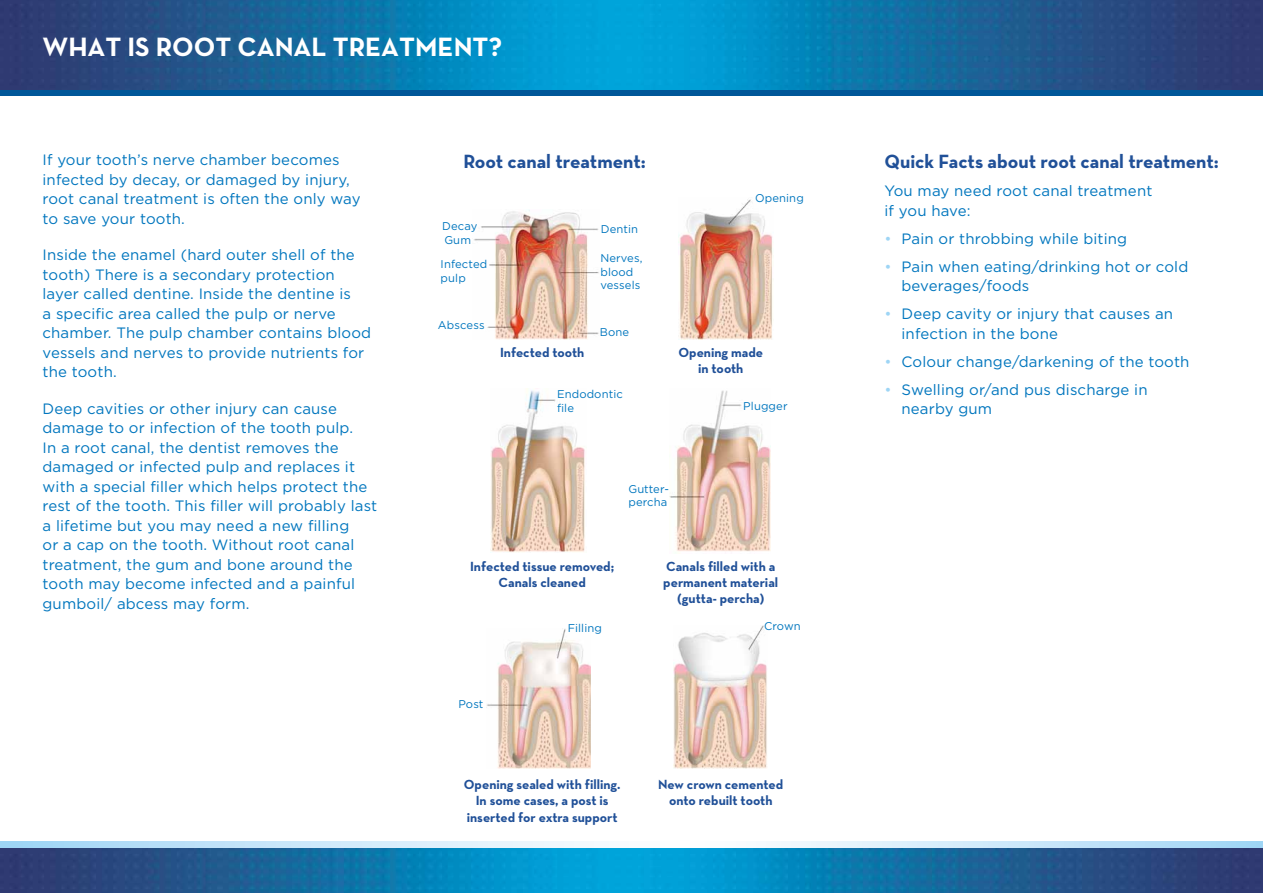
<style>
.page{position:relative;width:1263px;height:893px;background:#fff}
.page>*{position:absolute;margin:0;border:0;box-sizing:border-box;transform-origin:0 0}
.t1{font:700 27px "Neutraface Text";color:#fff}
.t2{font:700 19.5px "Neutraface Text";color:#205098}
.t3{font:15px/19.5px "Gotham";letter-spacing:.01em;color:#0076be}
.t4{font:700 13.5px/16.2px "Neutraface Text";color:#205098;text-align:center}
.t5{font:11.25px/13.5px "Gotham";letter-spacing:.01em;color:#0076be}
.s1{color:#9ed5f5}
</style>
<div class="page">
<img style="left:0;top:0;width:1263px;height:62px">
<svg style="left:0;top:842px;width:1263px;height:6px"></svg>
<img style="left:0;top:848px;width:1263px;height:45px">
<img style="left:474px;top:210px;width:125px;height:129px">
<img style="left:679px;top:199px;width:94px;height:140px">
<img style="left:491px;top:389px;width:94px;height:163px">
<img style="left:670px;top:390px;width:100px;height:162px">
<img style="left:487px;top:629px;width:103px;height:140px">
<img style="left:673px;top:626px;width:94px;height:143px">
<svg style="left:0;top:62px;width:1263px;height:34px;background:#1168a0"></svg>
<h1 class="t1" style="left:43px;top:29px;width:461px">WHAT IS ROOT CANAL TREATMENT?</h1>
<p class="t3" style="left:43px;top:150px;width:320px">If your tooth’s nerve chamber becomes infected by decay, or damaged by injury, root canal treatment is often the only way to save your tooth.</p>
<p class="t3" style="left:43px;top:245px;width:330px">Inside the enamel (hard outer shell of the tooth) There is a secondary protection layer called dentine. Inside the dentine is<br>a specific area called the pulp or nerve chamber. The pulp chamber contains blood vessels and nerves to provide nutrients for the tooth.</p>
<p class="t3" style="left:43px;top:398px;width:336px">Deep cavities or other injury can cause damage to or infection of the tooth pulp.<br>In a root canal, the dentist removes the damaged or infected pulp and replaces it with a special filler which helps protect the rest of the tooth. This filler will probably last a lifetime but you may need a new filling<br>or a cap on the tooth. Without root canal treatment, the gum and bone around the tooth may become infected and a painful gumboil/ abcess may form.</p>
<h2 class="t2" style="left:463px;top:149px;width:184px">Root canal treatment:</h2>
<p class="t5" style="left:442px;top:219px;width:37px">Decay</p>
<p class="t5" style="left:601px;top:222px;width:39px">Dentin</p>
<p class="t5" style="left:441px;top:227px;width:48px;line-height:24.5px;text-indent:4px">Gum<br>Infected</p>
<p class="t5" style="left:441px;top:271px;width:27px">pulp</p>
<p class="t5" style="left:438px;top:318px;width:48px">Abscess</p>
<p class="t4" style="left:500px;top:344px;width:86px">Infected tooth</p>
<p class="t5" style="left:600px;top:251px;width:44px">Nerves, blood vessels</p>
<p class="t5" style="left:600px;top:325px;width:31px">Bone</p>
<p class="t5" style="left:755px;top:191px;width:50px">Opening</p>
<p class="t4" style="left:678px;top:344px;width:86px">Opening made in tooth</p>
<p class="t5" style="left:557px;top:387px;width:67px">Endodontic file</p>
<p class="t5" style="left:743px;top:399px;width:46px">Plugger</p>
<p class="t5" style="left:628px;top:482px;width:42px">Gutter&shy;percha</p>
<p class="t4" style="left:470px;top:558px;width:146px">Infected tissue removed;<br>Canals cleaned</p>
<p class="t4" style="left:663px;top:558px;width:116px">Canals filled with a permanent material (gutta- percha)</p>
<p class="t5" style="left:458px;top:697px;width:27px">Post</p>
<p class="t5" style="left:568px;top:621px;width:36px">Filling</p>
<p class="t5" style="left:764px;top:619px;width:38px">Crown</p>
<p class="t4" style="left:464px;top:776px;width:158px">Opening sealed with filling.<br>In some cases, a post is inserted for extra support</p>
<p class="t4" style="left:658px;top:776px;width:126px">New crown cemented onto rebuilt tooth</p>
<h2 class="t2" style="left:884px;top:149px;width:336px">Quick Facts about root canal treatment:</h2>
<p class="t3" style="left:884px;top:181px;width:269px">You may need root canal treatment if you have:</p>
<p class="t3" style="left:884px;top:228px;width:244px"><span class="s1">•</span> Pain or throbbing while biting</p>
<p class="t3" style="left:901px;top:256px;width:288px;text-indent:-17px"><span class="s1">•</span> Pain when eating/drinking hot or cold beverages/foods</p>
<p class="t3" style="left:901px;top:304px;width:273px;text-indent:-17px"><span class="s1">•</span> Deep cavity or injury that causes an infection in the bone</p>
<p class="t3" style="left:884px;top:351px;width:306px"><span class="s1">•</span> Colour change/darkening of the tooth</p>
<p class="t3" style="left:901px;top:379px;width:248px;text-indent:-17px"><span class="s1">•</span> Swelling or/and pus discharge in nearby gum</p>
</div>
